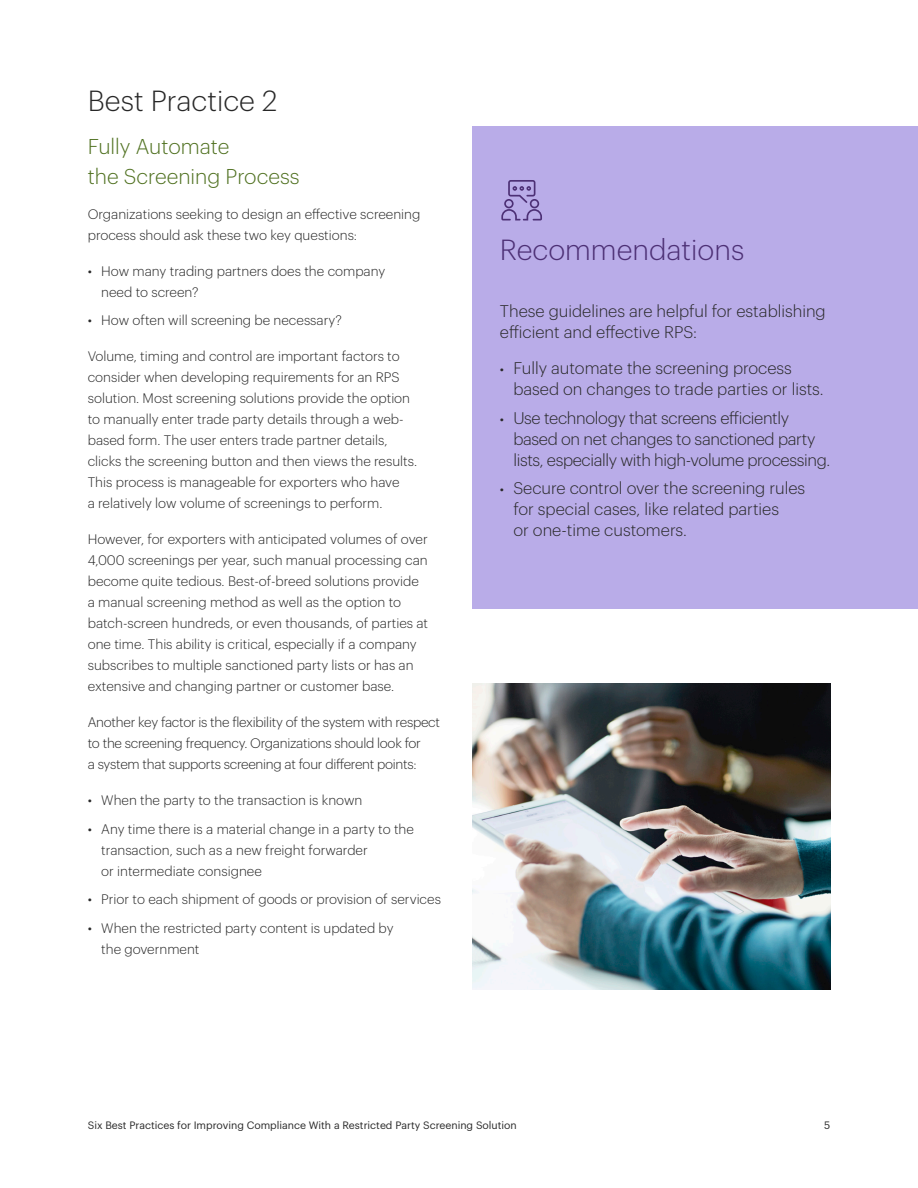
<style>
.page{position:relative;width:918px;height:1188px;background:#fff}
.page>*{position:absolute;margin:0;border:0;box-sizing:border-box;transform-origin:0 0}
.Cover_-_Subtitle{font:300 28.5px "Graphik";color:#4d3075}
.Cover_-_Subtitle-2{font:300 28.5px "Graphik";color:#282828}
.t1{font:300 21px/30px "Graphik";color:#517222}
.t2{font:300 16.5px/21px "Graphik";color:#282828}
.t3{font:300 16.5px/21px "Graphik";letter-spacing:-.02em;color:#282828}
.t4{font:300 13.5px/21px "Graphik";color:#282828}
.t5{font:300 13.5px/21px "Graphik";letter-spacing:-.02em;color:#282828}
.t6{font:10.5px "Graphik";color:#282828}
.s1{font-size:13.5px}
</style>
<div class="page">
<div style="left:472px;top:126px;width:446px;height:483px;background:#b9ace8"></div>
<img style="left:472px;top:683px;width:358px;height:307px">
<svg style="left:501px;top:180px;width:41px;height:41px"></svg>
<p class="Cover_-_Subtitle-2" style="left:88px;top:80px;width:191px">Best Practice 2</p>
<h2 class="t1" style="left:88px;top:130px;width:213px">Fully Automate<br>the Screening Process</h2>
<p class="t4" style="left:88px;top:202px;width:334px">Organizations seeking to design an effective screening process should ask these two key questions:</p>
<p class="t4" style="left:101px;top:259px;width:286px;text-indent:-14px">• How many trading partners does the company need to screen?</p>
<p class="t4" style="left:88px;top:309px;width:256px">• How often will screening be necessary?</p>
<p class="t4" style="left:88px;top:345px;width:331px">Volume, timing and control are important factors to consider when developing requirements for an RPS solution. Most screening solutions provide the option to manually enter trade party details through a web&shy;based form. The user enters trade partner details, clicks the screening button and then views the results.<br>This process is manageable for exporters who have<br>a relatively low volume of screenings to perform.</p>
<p class="t4" style="left:88px;top:528px;width:342px">However, for exporters with anticipated volumes of over 4,000 screenings per year, such manual processing can become quite tedious. Best-of-breed solutions provide a manual screening method as well as the option to batch-screen hundreds, or even thousands, of parties at one time. This ability is critical, especially if a company subscribes to multiple sanctioned party lists or has an extensive and changing partner or customer base.</p>
<p class="t5" style="left:88px;top:711px;width:354px">Another key factor is the flexibility of the system with respect to the screening frequency. Organizations should look for<br>a system that supports screening at four different points:</p>
<p class="t4" style="left:88px;top:789px;width:276px">• When the party to the transaction is known</p>
<p class="t4" style="left:101px;top:817px;width:314px;text-indent:-14px">• Any time there is a material change in a party to the transaction, such as a new freight forwarder<br>or intermediate consignee</p>
<p class="t4" style="left:88px;top:888px;width:355px">• Prior to each shipment of goods or provision of services</p>
<p class="t4" style="left:101px;top:916px;width:294px;text-indent:-14px">• When the restricted party content is updated by the government</p>
<p class="Cover_-_Subtitle" style="left:500px;top:229px;width:246px">Recommendations</p>
<p class="t2" style="left:500px;top:299px;width:327px">These guidelines are helpful for establishing efficient and effective RPS:</p>
<p class="t2" style="left:513px;top:356px;width:312px;text-indent:-14px"><span class="s1">•</span> Fully automate the screening process based on changes to trade parties or lists.</p>
<p class="t3" style="left:513px;top:406px;width:318px;text-indent:-14px"><span class="s1">•</span> Use technology that screens efficiently based on net changes to sanctioned party lists, especially with high-volume processing.</p>
<p class="t2" style="left:513px;top:476px;width:293px;text-indent:-14px"><span class="s1">•</span> Secure control over the screening rules for special cases, like related parties<br>or one-time customers.</p>
<p class="t6" style="left:88px;top:1118px;width:431px">Six Best Practices for Improving Compliance With a Restricted Party Screening Solution</p>
<p class="t6" style="left:824px;top:1118px;width:8px">5</p>
</div>
